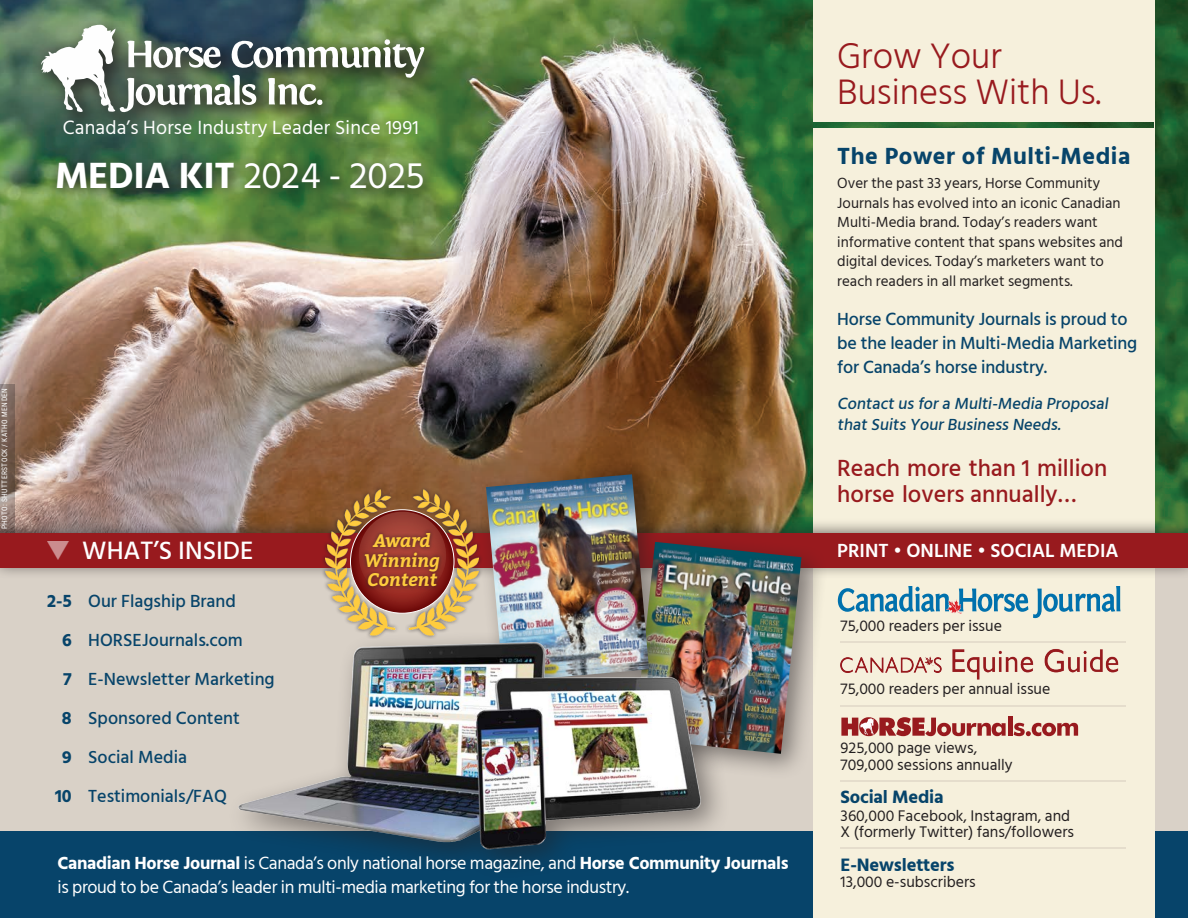
<style>
.page{position:relative;width:1188px;height:918px;background:#fff}
.page>*{position:absolute;margin:0;border:0;box-sizing:border-box;transform-origin:0 0}
.t1{font:37.5px "Hind Siliguri";letter-spacing:-.01em;color:#fff}
.t2{font:300 36.45px/36px "Hind Siliguri";color:#981a1e}
.t3{font:500 25.8px "Hind Siliguri";color:#fff}
.t4{font:500 24px/25.5px "Hind Siliguri";color:#981a1e}
.t5{font:700 24px "Hind Siliguri";letter-spacing:.02em;color:#07446a}
.t6{font:19.65px "Hind Siliguri";letter-spacing:.01em;color:#fff}
.t7{font:600 19.5px "Hind Siliguri";color:#fff}
.t8{font:700 18.45px "Hind Siliguri";letter-spacing:-.01em;color:#07446a}
.t9{font:italic 700 18.15px/19.5px "Bitter";color:#fecc3e;text-align:center}
.t10{font:500 18px/24px "Hind Siliguri";color:#07446a}
.t11{font:18px/24px "Hind Siliguri";letter-spacing:-.02em;color:#fff}
.t12{font:500 16.5px/21px "Hind Siliguri";color:#07446a}
.t13{font:15.75px/17.1px "Hind Siliguri";color:#231f20}
.t14{font:15px/19.5px "Hind Siliguri";color:#231f20}
.t15{font:7.5px "Roboto Condensed";letter-spacing:.055em;color:#fff}
.s1{font-weight:700}
</style>
<div class="page">
<div style="left:0;top:566px;width:1188px;height:266px;background:#d9d1c7"></div>
<div style="left:0;top:832px;width:1188px;height:86px;background:#07446a"></div>
<img style="left:1155px;top:0;width:33px;height:518px">
<img style="left:0;top:0;width:813px;height:518px">
<div style="left:813px;top:0;width:342px;height:918px;background:#f6f0dc"></div>
<img style="left:813px;top:122px;width:341px;height:6px">
<div style="left:29px;top:13px;width:418px;height:122px;background:#231f20;opacity:.75"></div>
<img style="left:41px;top:26px;width:74px;height:87px">
<div style="left:48px;top:153px;width:388px;height:49px;background:#231f20;opacity:.6"></div>
<div style="left:0;top:518px;width:1188px;height:61px;background:#231f20;opacity:.6"></div>
<div style="left:0;top:533px;width:1188px;height:34px;background:#981a1e"></div>
<div style="left:623px;top:530px;width:205px;height:250px;background:#231f20;opacity:.5"></div>
<img style="left:676px;top:542px;width:126px;height:212px">
<div style="left:474px;top:462px;width:202px;height:247px;background:#231f20;opacity:.5"></div>
<img style="left:486px;top:474px;width:163px;height:106px">
<div style="left:226px;top:628px;width:505px;height:252px;background:#231f20;opacity:.5"></div>
<img style="left:214px;top:580px;width:492px;height:270px">
<div style="left:321px;top:485px;width:162px;height:154px;background:#231f20;opacity:.75"></div>
<img style="left:325px;top:486px;width:154px;height:153px">
<svg style="left:350px;top:510px;width:104px;height:103px;background:#822523"></svg>
<svg style="left:359px;top:512px;width:87px;height:87px"></svg>
<div style="left:361px;top:529px;width:83px;height:62px;background:#231f20;opacity:.75"></div>
<hr style="left:1008px;top:717px;width:4px;height:19px;background:#981a1e">
<svg style="left:1014px;top:723px;width:64px;height:13px"></svg>
<svg style="left:841px;top:717px;width:165px;height:19px"></svg>
<svg style="left:838px;top:586px;width:283px;height:32px"></svg>
<img style="left:840px;top:649px;width:279px;height:31px">
<hr style="left:840px;top:641px;width:286px;height:1px;background:#ccc1b4">
<hr style="left:840px;top:706px;width:286px;height:1px;background:#ccc1b4">
<hr style="left:840px;top:780px;width:286px;height:1px;background:#ccc1b4">
<hr style="left:840px;top:848px;width:286px;height:1px;background:#ccc1b4">
<svg style="left:0;top:384px;width:14px;height:149px;background:#7d685e"></svg>
<p class="t6" style="left:63px;top:114px;width:357px">Canada’s Horse Industry Leader Since 1991</p>
<p class="t1" style="left:55px;top:150px;width:371px"><span class="s1">MEDIA KIT</span> 2024 - 2025</p>
<p class="t15" style="left:-1px;top:529px;width:143px;rotate:-90deg">PHOTO: SHUTTERSTOCK / KATHO MENDEN</p>
<p class="t3" style="left:82px;top:532px;width:173px">WHAT’S INSIDE</p>
<p class="t9" style="left:364px;top:532px;width:77px">Award<br>Winning<br>Content</p>
<p class="t10" style="left:47px;top:590px;width:190px"><span class="s1">2-5</span> Our Flagship Brand</p>
<p class="t10" style="left:62px;top:629px;width:182px"><span class="s1">6</span> HORSEJournals.com</p>
<p class="t10" style="left:63px;top:668px;width:213px"><span class="s1">7</span> E-Newsletter Marketing</p>
<p class="t10" style="left:62px;top:707px;width:179px"><span class="s1">8</span> Sponsored Content</p>
<p class="t10" style="left:62px;top:746px;width:127px"><span class="s1">9</span> Social Media</p>
<p class="t10" style="left:55px;top:785px;width:173px"><span class="s1">10</span> Testimonials/FAQ</p>
<p class="t11" style="left:58px;top:852px;width:732px"><span class="s1">Canadian Horse Journal</span> is Canada’s only national horse magazine, and <span class="s1">Horse Community Journals </span>is proud to be Canada’s leader in multi-media marketing for the horse industry.</p>
<p class="t2" style="left:837px;top:38px;width:265px">Grow Your<br>Business With Us.</p>
<p class="t5" style="left:837px;top:137px;width:295px">The Power of Multi-Media</p>
<p class="t14" style="left:837px;top:174px;width:287px">Over the past 33 years, Horse Community Journals has evolved into an iconic Canadian Multi-Media brand. Today’s readers want informative content that spans websites and digital devices. Today’s marketers want to reach readers in all market segments.</p>
<p class="t10" style="left:837px;top:308px;width:302px">Horse Community Journals is proud to be the leader in Multi-Media Marketing for Canada’s horse industry.</p>
<p class="t12" style="left:837px;top:393px;width:276px">Contactus fora Multi-Media Proposal thatSuits YourBusiness Needs.</p>
<p class="t4" style="left:837px;top:457px;width:272px">Reach more than 1 million horse lovers annually…</p>
<p class="t7" style="left:837px;top:536px;width:283px">PRINT • ONLINE • SOCIAL MEDIA</p>
<p class="t13" style="left:841px;top:619px;width:163px">75,000 readers per issue</p>
<p class="t13" style="left:841px;top:682px;width:211px">75,000 readers per annual issue</p>
<p class="t13" style="left:841px;top:740px;width:174px">925,000 page views,<br>709,000 sessions annually</p>
<p class="t8" style="left:841px;top:782px;width:105px">Social Media</p>
<p class="t13" style="left:841px;top:809px;width:235px;line-height:15.8px">360,000 Facebook, Instagram, and<br>X (formerly Twitter) fans/followers</p>
<p class="t8" style="left:841px;top:850px;width:115px">E-Newsletters</p>
<p class="t13" style="left:841px;top:874px;width:137px">13,000 e-subscribers</p>
</div>
